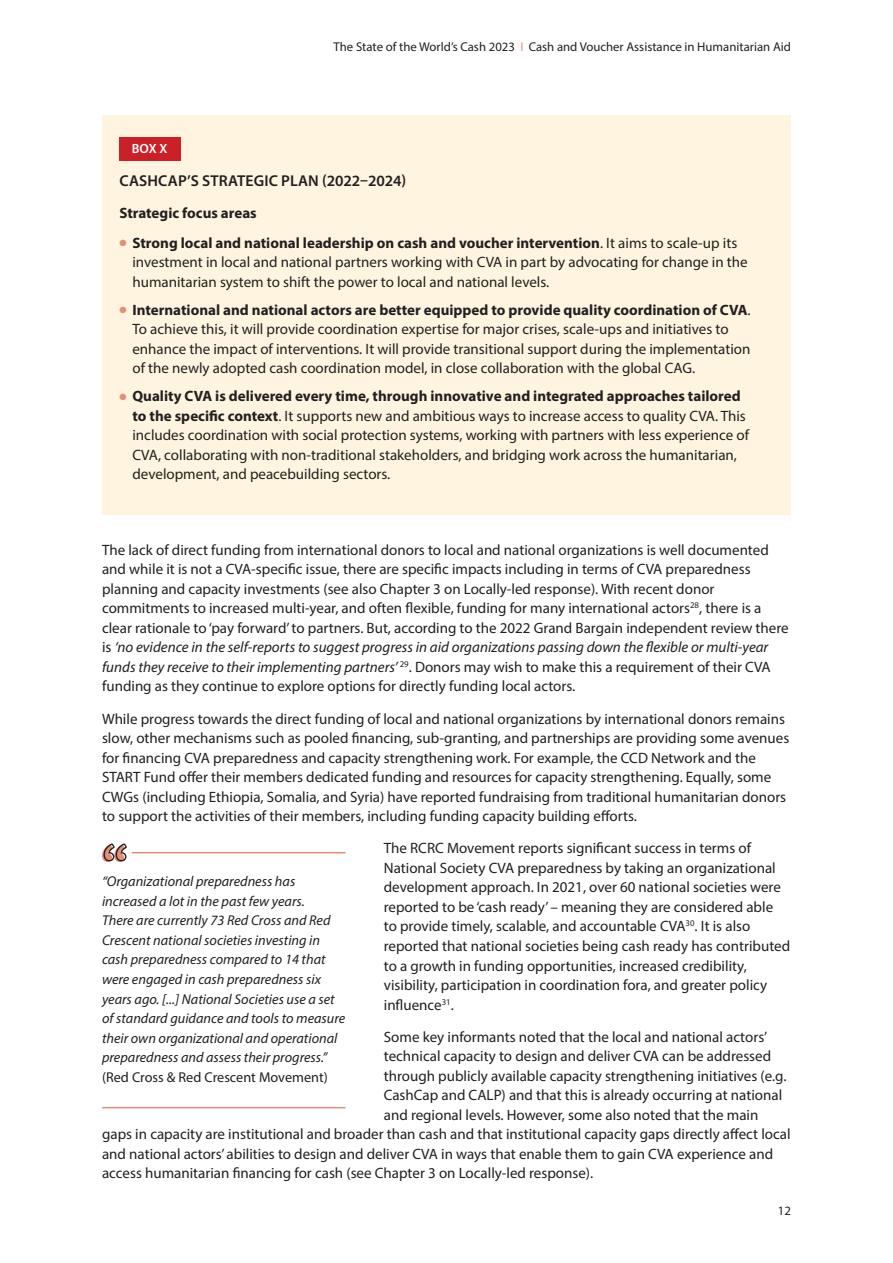
<style>
.page{position:relative;width:893px;height:1263px;background:#fff}
.page>*{position:absolute;margin:0;border:0;box-sizing:border-box;transform-origin:0 0}
.t1{font:600 15.75px "Myriad Pro";letter-spacing:.01em;color:#231f20}
.t2{font:15px/19.5px "Myriad Pro";color:#231f20}
.t3{font:700 15px "Myriad Pro";color:#231f20}
.t4{font:italic 14.25px/19.5px "Myriad Pro";color:#231f20}
.t5{font:600 13.35px "Myriad Pro";color:#fff}
.t6{font:12.75px "Myriad Pro";color:#231f20}
.s1{color:#e48e78}
.s2{font-weight:700}
.s3{font-style:italic}
.s4{font-style:normal}
</style>
<div class="page">
<div style="left:102px;top:115px;width:689px;height:399px;background:#fef4df"></div>
<div style="left:119px;top:137px;width:61px;height:23px;background:#cb2028"></div>
<svg style="left:102px;top:843px;width:25px;height:19px"></svg>
<hr style="left:132px;top:852px;width:214px;height:1px;background:#e48e78">
<hr style="left:102px;top:1107px;width:244px;height:1px;background:#e48e78">
<p class="t6" style="left:334px;top:39px;width:459px">The State of the World’s Cash 2023 <span class="s1">I</span> Cash and Voucher Assistance in Humanitarian Aid</p>
<p class="t5" style="left:132px;top:140px;width:37px">BOX X</p>
<p class="t1" style="left:120px;top:171px;width:288px">CASHCAP’S STRATEGIC PLAN (2022–2024)</p>
<p class="t3" style="left:119px;top:203px;width:139px">Strategic focus areas</p>
<p class="t2" style="left:132px;top:233px;width:617px;text-indent:-13px"><span class="s1">●</span> <span class="s2">Strong local and national leadership on cash and voucher intervention</span>. It aims to scale-up its investment in local and national partners working with CVA in part by advocating for change in the humanitarian system to shift the power to local and national levels.</p>
<p class="t2" style="left:132px;top:300px;width:620px;text-indent:-13px"><span class="s1">●</span> <span class="s2">International and national actors are better equipped to provide quality coordination of CVA</span>.<br>To achieve this, it will provide coordination expertise for major crises, scale-ups and initiatives to enhance the impact of interventions. It will provide transitional support during the implementation of the newly adopted cash coordination model, in close collaboration with the global CAG.</p>
<p class="t2" style="left:132px;top:386px;width:618px;text-indent:-13px"><span class="s1">●</span> <span class="s2">Quality CVA is delivered every time, through innovative and integrated approaches tailored to the specific context</span>. It supports new and ambitious ways to increase access to quality CVA. This includes coordination with social protection systems, working with partners with less experience of CVA, collaborating with non-traditional stakeholders, and bridging work across the humanitarian, development, and peacebuilding sectors.</p>
<p class="t2" style="left:102px;top:540px;width:688px">The lack of direct funding from international donors to local and national organizations is well documented and while it is not a CVA-specific issue, there are specific impacts including in terms of CVA preparedness planning and capacity investments (see also Chapter 3 on Locally-led response). With recent donor commitments to increased multi-year, and often flexible, funding for many international actors<sup>28</sup>, there is a clear rationale to ‘pay forward’ to partners. But, according to the 2022 Grand Bargain independent review there is <span class="s3">‘no evidence in the self-reports to suggest progress in aid organizations passing down the flexible or multi-year funds they receive to their implementing partners’</span> <sup>29</sup>. Donors may wish to make this a requirement of their CVA funding as they continue to explore options for directly funding local actors.</p>
<p class="t2" style="left:102px;top:709px;width:689px">While progress towards the direct funding of local and national organizations by international donors remains slow, other mechanisms such as pooled financing, sub-granting, and partnerships are providing some avenues for financing CVA preparedness and capacity strengthening work. For example, the CCD Network and the START Fund offer their members dedicated funding and resources for capacity strengthening. Equally, some CWGs (including Ethiopia, Somalia, and Syria) have reported fundraising from traditional humanitarian donors to support the activities of their members, including funding capacity building efforts.</p>
<p class="t2" style="left:384px;top:838px;width:408px">The RCRC Movement reports significant success in terms of National Society CVA preparedness by taking an organizational development approach. In 2021, over 60 national societies were reported to be ‘cash ready’ – meaning they are considered able<br>to provide timely, scalable, and accountable CVA<sup>30</sup>. It is also reported that national societies being cash ready has contributed to a growth in funding opportunities, increased credibility, visibility, participation in coordination fora, and greater policy influence<sup>31</sup>.</p>
<p class="t2" style="left:384px;top:1027px;width:385px">Some key informants noted that the local and national actors’</p>
<p class="t2" style="left:384px;top:1046px;width:389px">technical capacity to design and deliver CVA can be addressed</p>
<p class="t2" style="left:384px;top:1066px;width:404px">through publicly available capacity strengthening initiatives (e.g.</p>
<p class="t2" style="left:384px;top:1085px;width:400px">CashCap and CALP) and that this is already occurring at national</p>
<p class="t2" style="left:384px;top:1105px;width:376px">and regional levels. However, some also noted that the main</p>
<p class="t2" style="left:102px;top:1124px;width:690px">gaps in capacity are institutional and broader than cash and that institutional capacity gaps directly affect local</p>
<p class="t2" style="left:102px;top:1144px;width:673px">and national actors’ abilities to design and deliver CVA in ways that enable them to gain CVA experience and</p>
<p class="t2" style="left:102px;top:1163px;width:493px">access humanitarian financing for cash (see Chapter 3 on Locally-led response).</p>
<p class="t4" style="left:102px;top:872px;width:245px">“Organizational preparedness has increased a lot in the past few years.<br>There are currently 73 Red Cross and Red Crescent national societies investing in cash preparedness compared to 14 that were engaged in cash preparedness six years ago. [...] National Societies use a set of standard guidance and tools to measure their own organizational and operational preparedness and assess their progress.” <span class="s4">(Red Cross &amp; Red Crescent Movement)</span></p>
<p class="t6" style="left:778px;top:1203px;width:15px">12</p>
</div>
